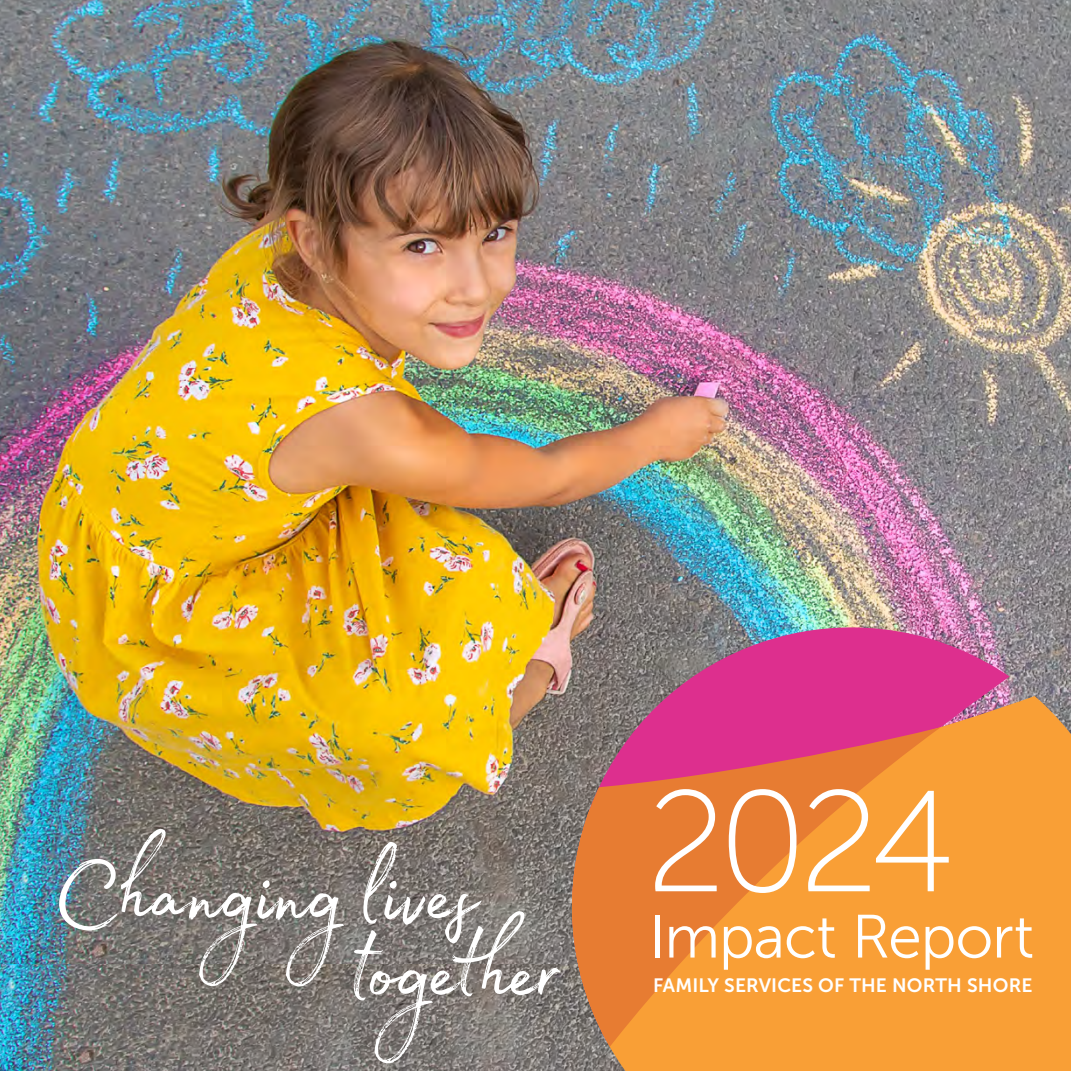
<style>
.page{position:relative;width:1071px;height:1071px;background:#fff}
.page>*{position:absolute;margin:0;border:0;box-sizing:border-box;transform-origin:0 0}
.t1{font:143.5px "Museo Sans 100";color:#fff}
.t2{font:118.12px "Madelyn";letter-spacing:-.03em;color:#fff}
.t3{font:60.9px "Museo Sans 300";letter-spacing:-.02em;color:#fff}
.t4{font:19.25px "Museo Sans 700";letter-spacing:.01em;color:#fff}
</style>
<div class="page">
<img style="left:0;top:964px;width:535px;height:107px">
<img style="left:0;top:0;width:1071px;height:964px">
<svg style="left:535px;top:627px;width:536px;height:444px;background:#d17668"></svg>
<svg style="left:535px;top:713px;width:453px;height:358px;background:#e28645"></svg>
<h2 class="t2" style="left:53px;top:805px;width:435px">Changing lives</h2>
<h2 class="t2" style="left:350px;top:882px;width:212px">together</h2>
<h1 class="t1" style="left:646px;top:766px;width:311px">2024</h1>
<h3 class="t3" style="left:649px;top:904px;width:386px">Impact Report</h3>
<p class="t4" style="left:653px;top:975px;width:381px">FAMILY SERVICES OF THE NORTH SHORE</p>
</div>
